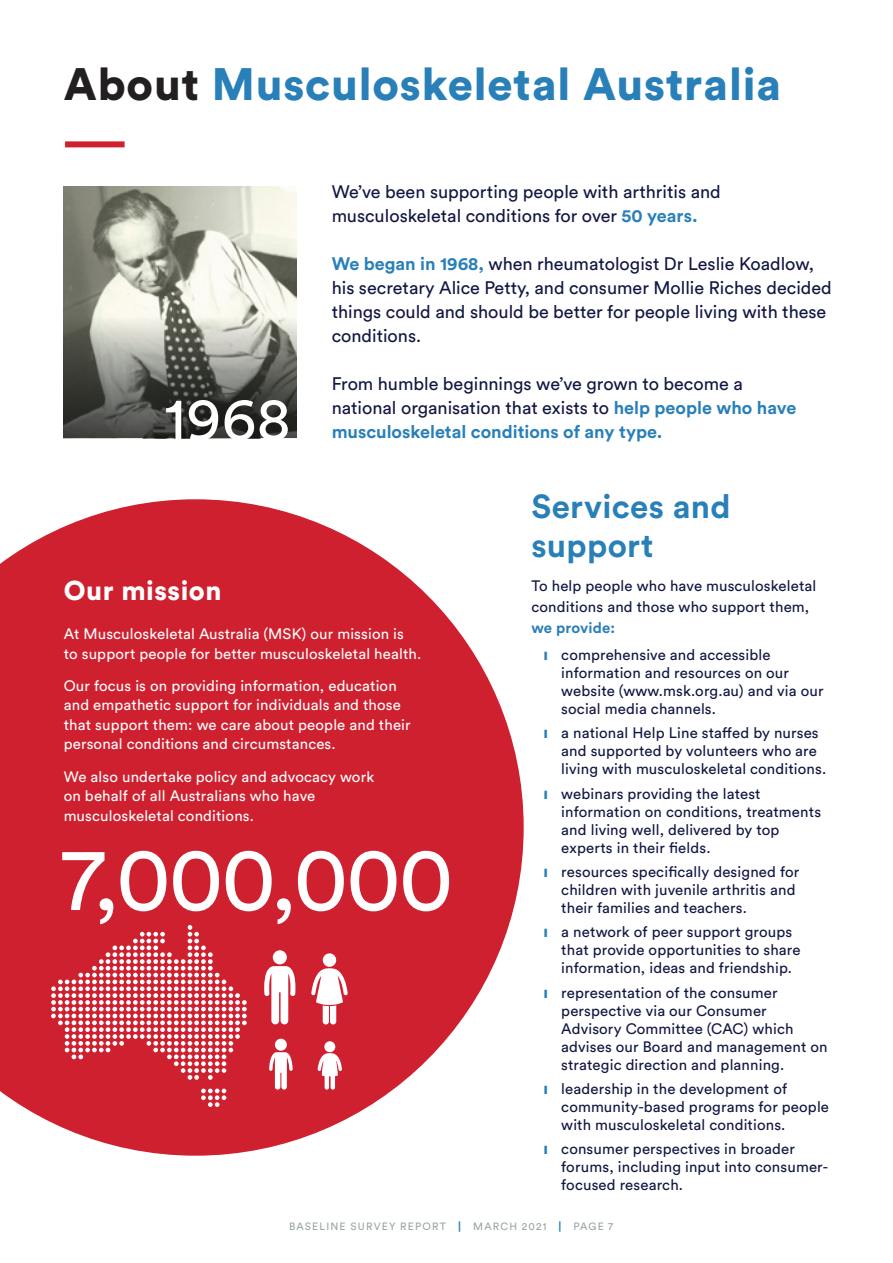
<style>
.page{position:relative;width:893px;height:1263px;background:#fff}
.page>*{position:absolute;margin:0;border:0;box-sizing:border-box;transform-origin:0 0}
.t1{font:89.4px "Circular Std";letter-spacing:-.025em;color:#fff}
.t2{font:60px "Circular Std";color:#fff}
.t3{font:900 45px "Circular Std";letter-spacing:.02em;color:#2980b9}
.t4{font:700 33px/39.6px "Circular Std";letter-spacing:.01em;color:#2980b9}
.t5{font:900 27px "Circular Std";letter-spacing:.02em;color:#fff}
.t6{font:18px/24px "Circular Std";color:#111742}
.t7{font:15px/18px "Circular Std";letter-spacing:.01em;color:#111742}
.t8{font:15px/19.5px "Circular Std";letter-spacing:.01em;color:#fff}
.t9{font:10.5px "Circular Std";letter-spacing:.11em;color:#98a4a6}
.s1{color:#231f20}
.s2{font-weight:700;color:#2980b9}
.s3{color:#2980b9}
.s4{font-weight:900;color:#2980b9}
</style>
<div class="page">
<svg style="left:0;top:499px;width:524px;height:657px;fill:#cf202f"></svg>
<img style="left:64px;top:187px;width:232px;height:122px">
<svg style="left:51px;top:925px;width:195px;height:182px;background:#d84c58"></svg>
<div style="left:65px;top:141px;width:60px;height:6px;background:#cf202f"></div>
<svg style="left:63px;top:309px;width:233px;height:129px;background:#6f716a"></svg>
<svg style="left:264px;top:966px;width:31px;height:58px"></svg>
<div style="left:273px;top:950px;width:14px;height:14px;background:#fff;border-radius:50%"></div>
<svg style="left:311px;top:953px;width:37px;height:71px"></svg>
<div style="left:275px;top:1039px;width:12px;height:12px;background:#fff;border-radius:50%"></div>
<svg style="left:269px;top:1052px;width:24px;height:37px"></svg>
<div style="left:324px;top:1041px;width:11px;height:11px;background:#fff;border-radius:50%"></div>
<svg style="left:318px;top:1053px;width:24px;height:36px"></svg>
<p class="t3" style="left:64px;top:54px;width:719px"><span class="s1">About</span> Musculoskeletal Australia</p>
<p class="t2" style="left:165px;top:382px;width:127px">1968</p>
<p class="t6" style="left:332px;top:180px;width:391px">We’ve been supporting people with arthritis and musculoskeletal conditions for over <span class="s2">50 years.</span></p>
<p class="t6" style="left:332px;top:252px;width:502px"><span class="s2">We began in 1968,</span> when rheumatologist Dr Leslie Koadlow, his secretary Alice Petty, and consumer Mollie Riches decided things could and should be better for people living with these conditions.</p>
<p class="t6" style="left:332px;top:372px;width:466px">From humble beginnings we’ve grown to become a national organisation that exists to <span class="s2">help people who have musculoskeletal conditions of any type.</span></p>
<p class="t5" style="left:64px;top:573px;width:159px">Our mission</p>
<p class="t8" style="left:64px;top:624px;width:359px">At Musculoskeletal Australia (MSK) our mission is to support people for better musculoskeletal health.</p>
<p class="t8" style="left:64px;top:676px;width:348px">Our focus is on providing information, education and empathetic support for individuals and those that support them: we care about people and their personal conditions and circumstances.</p>
<p class="t8" style="left:64px;top:766px;width:312px">We also undertake policy and advocacy work on behalf of all Australians who have musculoskeletal conditions.</p>
<p class="t1" style="left:62px;top:824px;width:393px">7,000,000</p>
<p class="t4" style="left:531px;top:486px;width:201px">Services and support</p>
<p class="t7" style="left:531px;top:575px;width:286px;line-height:21px">To help people who have musculoskeletal conditions and those who support them, <span class="s2">we provide:</span></p>
<p class="t7" style="left:561px;top:645px;width:264px;text-indent:-17px"><span class="s3">❙</span> comprehensive and accessible information and resources on our website (www.msk.org.au) and via our social media channels.</p>
<p class="t7" style="left:561px;top:724px;width:267px;text-indent:-17px"><span class="s3">❙</span> a national Help Line staffed by nurses and supported by volunteers who are living with musculoskeletal conditions.</p>
<p class="t7" style="left:561px;top:784px;width:261px;text-indent:-17px"><span class="s3">❙</span> webinars providing the latest information on conditions, treatments and living well, delivered by top experts in their fields.</p>
<p class="t7" style="left:561px;top:862px;width:239px;text-indent:-17px"><span class="s3">❙</span> resources specifically designed for children with juvenile arthritis and their families and teachers.</p>
<p class="t7" style="left:561px;top:923px;width:241px;text-indent:-17px"><span class="s3">❙</span> a network of peer support groups that provide opportunities to share information, ideas and friendship.</p>
<p class="t7" style="left:561px;top:983px;width:268px;text-indent:-17px"><span class="s3">❙</span> representation of the consumer perspective via our Consumer Advisory Committee (CAC) which advises our Board and management on strategic direction and planning.</p>
<p class="t7" style="left:561px;top:1079px;width:269px;text-indent:-17px"><span class="s3">❙</span> leadership in the development of community-based programs for people with musculoskeletal conditions.</p>
<p class="t7" style="left:561px;top:1140px;width:269px;text-indent:-17px"><span class="s3">❙</span> consumer perspectives in broader forums, including input into consumer&shy;focused research.</p>
<p class="t9" style="left:289px;top:1219px;width:325px">BASELINE SURVEY REPORT <span class="s4">|</span> MARCH 2021 <span class="s4">|</span> PAGE 7</p>
</div>
